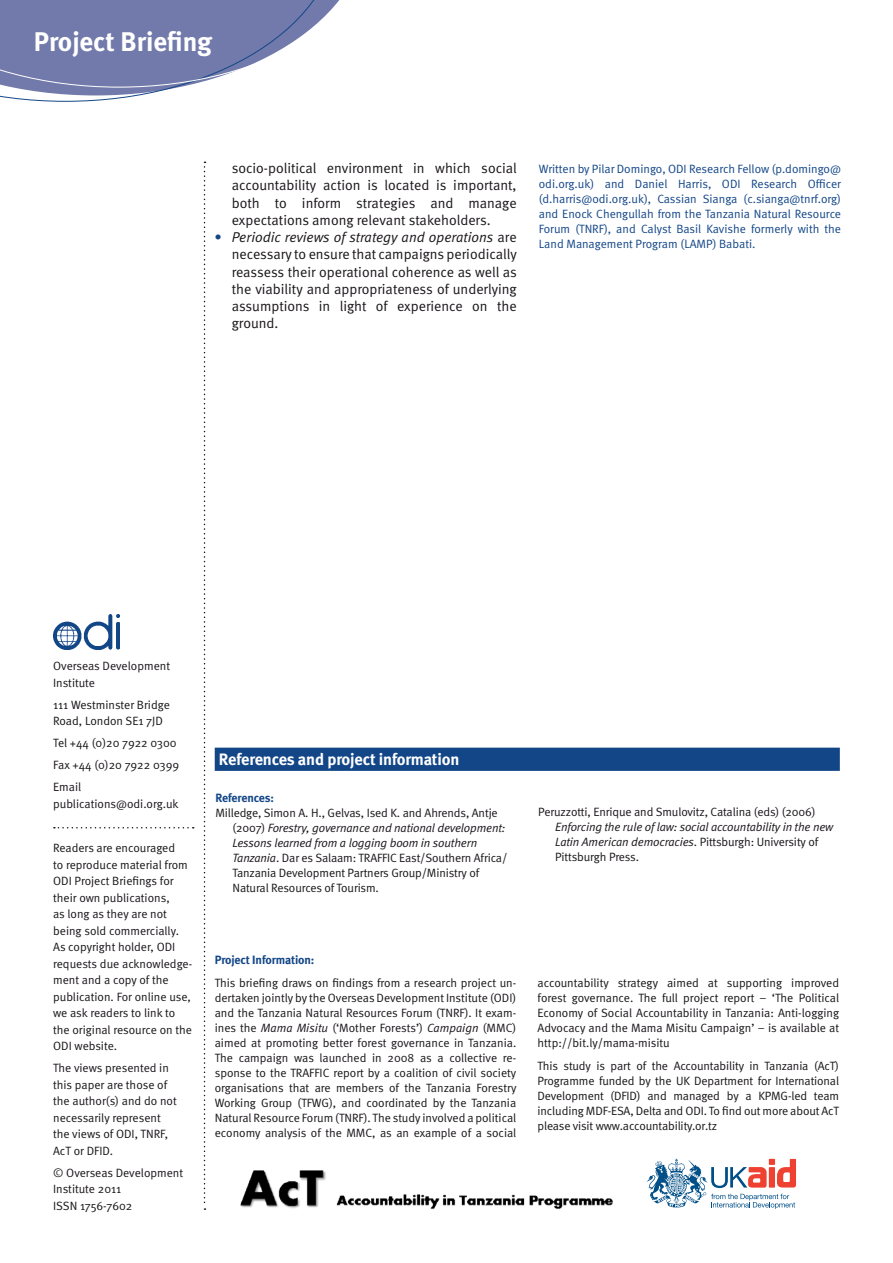
<style>
.page{position:relative;width:893px;height:1263px;background:#fff}
.page>*{position:absolute;margin:0;border:0;box-sizing:border-box;transform-origin:0 0}
.main_strap{font:700 27px "Meta";color:#fff}
.a8_Footnotes_strap{font:700 16.5px "Meta";letter-spacing:-.01em;color:#fff}
._6_Bullet_text{font:14.25px/17.2px "Meta Normal";color:#1a161a;text-align:justify}
._9_End_text{font:12px/15px "Meta Normal";letter-spacing:-.01em;color:#1a161a;text-align:justify}
.a4_Sidebar_text{font:12px/16.5px "Meta Normal";color:#1a161a}
.a7_Footnotes{font:12px/15px "Meta Normal";letter-spacing:-.01em;color:#1a161a}
._9_End_text-2{font:12px/15px "Meta Normal";color:#134687;text-align:justify}
._9_End_text-3{font:700 12px "Meta";letter-spacing:-.01em;color:#134687}
.s1{font-family:"Meta";font-weight:700;color:#134687}
.s2{font-style:italic}
</style>
<div class="page">
<svg style="left:0;top:0;width:339px;height:102px"></svg>
<svg style="left:54px;top:827px;width:140px;height:1px"></svg>
<img style="left:53px;top:614px;width:66px;height:36px">
<svg style="left:204px;top:162px;width:1px;height:1048px"></svg>
<div style="left:215px;top:748px;width:625px;height:23px;background:#134687"></div>
<svg style="left:647px;top:1159px;width:149px;height:50px"></svg>
<img style="left:240px;top:1170px;width:373px;height:39px">
<p class="main_strap" style="left:34px;top:25px;width:180px">Project Briefing</p>
<p class="_6_Bullet_text" style="left:232px;top:159px;width:287px">socio-political environment in which social accountability action is located is important, both to inform strategies and manage expectations among relevant stakeholders.</p>
<p class="_6_Bullet_text" style="left:232px;top:228px;width:287px;text-indent:-17px"><span class="s1">•</span> <span class="s2">Periodic reviews of strategy and operations</span> are necessary to ensure that campaigns periodically reassess their operational coherence as well as the viability and appropriateness of underlying assumptions in light of experience on the ground.</p>
<p class="_9_End_text-2" style="left:539px;top:161px;width:304px">Written by Pilar Domingo, ODI Research Fellow (p.domingo@ odi.org.uk) and Daniel Harris, ODI Research Officer (d.harris@odi.org.uk), Cassian Sianga (c.sianga@tnrf.org) and Enock Chengullah from the Tanzania Natural Resource Forum (TNRF), and Calyst Basil Kavishe formerly with the Land Management Program (LAMP) Babati.</p>
<p class="a4_Sidebar_text" style="left:53px;top:657px;width:118px">Overseas Development<br>Institute</p>
<p class="a4_Sidebar_text" style="left:53px;top:696px;width:118px">111 Westminster Bridge<br>Road, London SE1 7JD</p>
<p class="a4_Sidebar_text" style="left:53px;top:735px;width:125px">Tel +44 (0)20 7922 0300</p>
<p class="a4_Sidebar_text" style="left:53px;top:757px;width:127px">Fax +44 (0)20 7922 0399</p>
<p class="a4_Sidebar_text" style="left:53px;top:779px;width:127px">Email publications@odi.org.uk</p>
<p class="a4_Sidebar_text" style="left:53px;top:840px;width:141px">Readers are encouraged<br>to reproduce material from<br>ODI Project Briefings for their own publications,<br>as long as they are not being sold commercially.<br>As copyright holder, ODI requests due acknowledge&shy;ment and a copy of the publication. For online use, we ask readers to link to the original resource on the<br>ODI website.</p>
<p class="a4_Sidebar_text" style="left:53px;top:1060px;width:125px">The views presented in this paper are those of the author(s) and do not necessarily represent the views of ODI, TNRF,<br>AcT or DFID.</p>
<p class="a4_Sidebar_text" style="left:53px;top:1164px;width:132px">© Overseas Development<br>Institute 2011<br>ISSN 1756-7602</p>
<p class="a8_Footnotes_strap" style="left:219px;top:749px;width:242px">References and project information</p>
<p class="_9_End_text-3" style="left:215px;top:790px;width:60px">References:</p>
<p class="a7_Footnotes" style="left:232px;top:805px;width:276px;text-indent:-17px">Milledge, Simon A. H., Gelvas, Ised K. and Ahrends, Antje (2007) <span class="s2">Forestry, governance and national development:<br>Lessons learned from a logging boom in southern Tanzania</span>. Dar es Salaam: TRAFFIC East/Southern Africa/ Tanzania Development Partners Group/Ministry of Natural Resources of Tourism.</p>
<p class="a7_Footnotes" style="left:555px;top:805px;width:280px;text-indent:-17px">Peruzzotti, Enrique and Smulovitz, Catalina (eds) (2006)<br><span class="s2">Enforcing the rule of law: social accountability in the new Latin American democracies</span>. Pittsburgh: University of Pittsburgh Press.</p>
<p class="_9_End_text-3" style="left:215px;top:952px;width:101px">Project Information:</p>
<p class="_9_End_text" style="left:215px;top:975px;width:303px">This briefing draws on findings from a research project un&shy;dertaken jointly by the Overseas Development Institute (ODI) and the Tanzania Natural Resources Forum (TNRF). It exam&shy;ines the <span class="s2">Mama Misitu</span> (‘Mother Forests’) <span class="s2">Campaign</span> (MMC) aimed at promoting better forest governance in Tanzania.<br>The campaign was launched in 2008 as a collective re&shy;sponse to the TRAFFIC report by a coalition of civil society organisations that are members of the Tanzania Forestry Working Group (TFWG), and coordinated by the Tanzania Natural Resource Forum (TNRF). The study involved a political economy analysis of the MMC, as an example of a social</p>
<p class="_9_End_text" style="left:537px;top:975px;width:303px">accountability strategy aimed at supporting improved forest governance. The full project report – ‘The Political Economy of Social Accountability in Tanzania: Anti-logging Advocacy and the Mama Misitu Campaign’ – is available at http://bit.ly/mama-misitu</p>
<p class="_9_End_text" style="left:537px;top:1059px;width:303px">This study is part of the Accountability in Tanzania (AcT)<br>Programme funded by the UK Department for International Development (DFID) and managed by a KPMG-led team including MDF-ESA, Delta and ODI. To find out more about AcT please visit www.accountability.or.tz</p>
</div>
